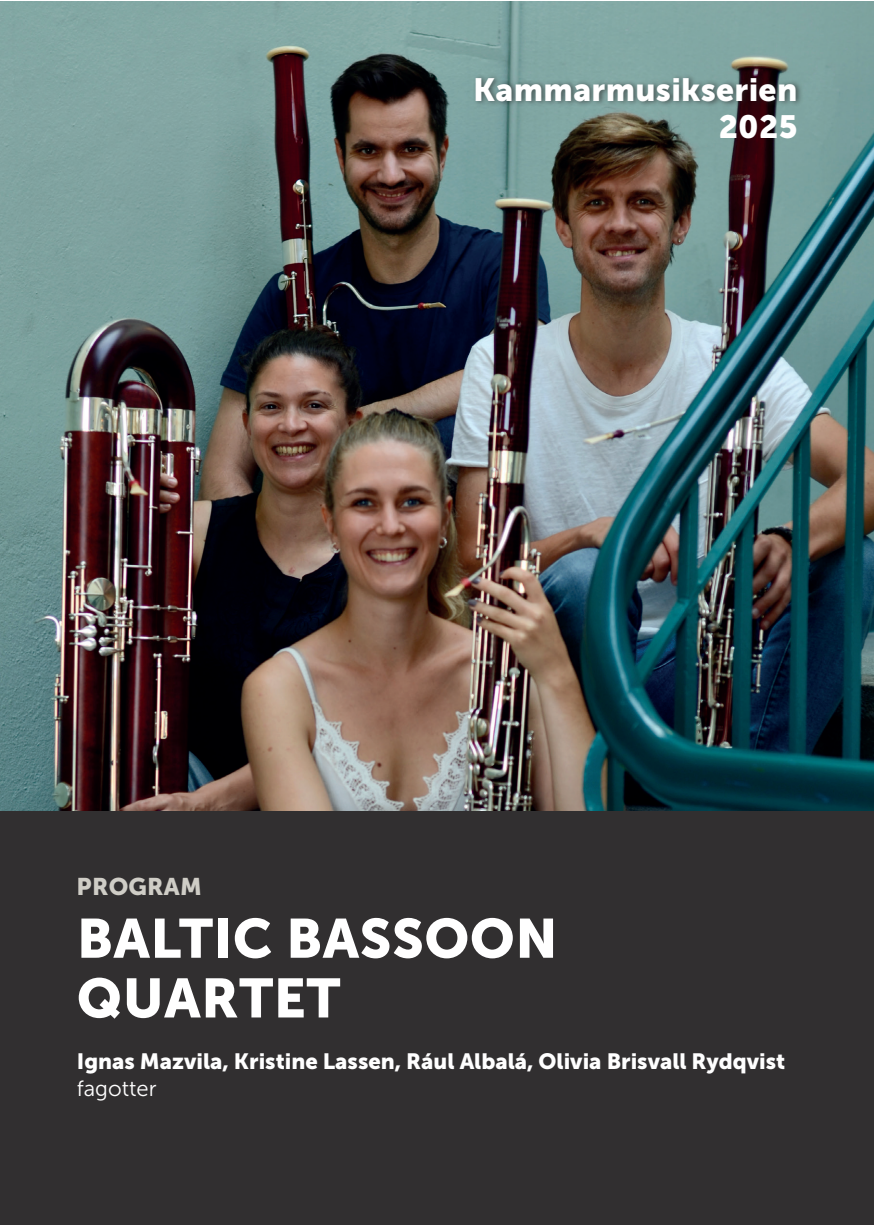
<style>
.page{position:relative;width:874px;height:1225px;background:#fff}
.page>*{position:absolute;margin:0;border:0;box-sizing:border-box;transform-origin:0 0}
.t1{font:54.8px/59.6px "Museo Sans 900";letter-spacing:.01em;color:#fff}
.t2{font:32px/37.2px "Museo Sans 900";letter-spacing:.01em;color:#fff;text-align:right}
.t3{font:24px "Museo Sans 900";letter-spacing:.01em;color:#cfcdc6}
.t4{font:22px "Museo Sans 900";color:#fff}
.t5{font:22px "Museo Sans 300";color:#fff}
</style>
<div class="page">
<img style="left:0;top:1px;width:873px;height:810px">
<div style="left:0;top:811px;width:873px;height:414px;background:#312f30"></div>
<div style="left:473px;top:74px;width:329px;height:33px;background:#231f20;opacity:.58"></div>
<h2 class="t2" style="left:473px;top:71px;width:325px">Kammarmusikserien<br>2025</h2>
<p class="t3" style="left:77px;top:872px;width:127px">PROGRAM</p>
<h1 class="t1" style="left:77px;top:908px;width:482px">BALTIC BASSOON<br>QUARTET</h1>
<p class="t4" style="left:77px;top:1049px;width:709px">Ignas Mazvila, Kristine Lassen, Rául Albalá, Olivia Brisvall Rydqvist</p>
<p class="t5" style="left:77px;top:1076px;width:81px">fagotter</p>
</div>
